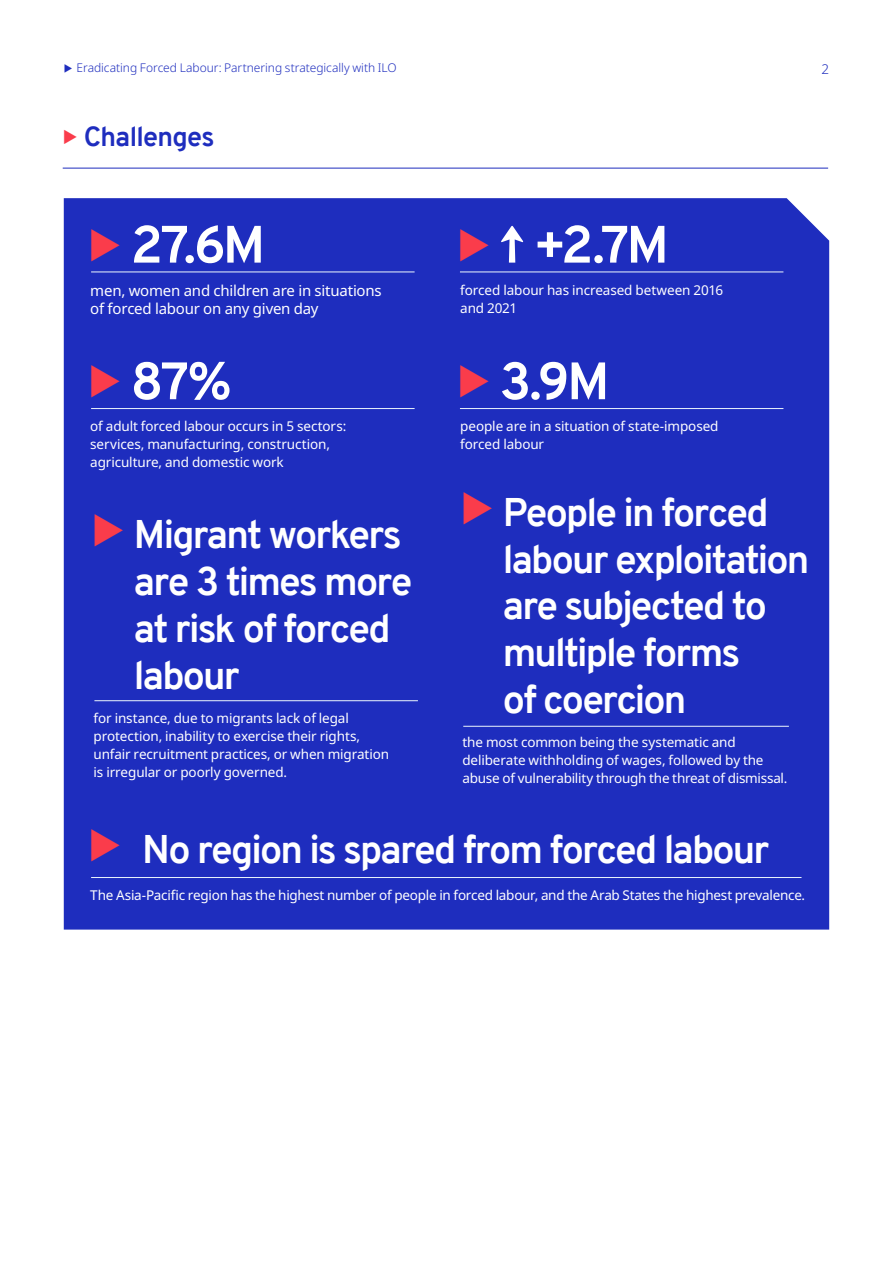
<style>
.page{position:relative;width:893px;height:1263px;background:#fff}
.page>*{position:absolute;margin:0;border:0;box-sizing:border-box;transform-origin:0 0}
.t1{font:700 52.5px "Overpass";letter-spacing:-.05em;color:#fff}
.t2{font:700 39px/46.8px "Overpass";letter-spacing:-.045em;color:#fff}
.t3{font:700 27px "Overpass";letter-spacing:-.025em;color:#1e2dbe}
.t4{font:15px/18px "Noto Sans";letter-spacing:-.015em;color:#fff}
.t5{font:13.5px/18px "Noto Sans";letter-spacing:-.01em;color:#fff}
.t6{font:300 13.5px "Noto Sans";color:#1e2dbe}
.t7{font:300 12px "Noto Sans";letter-spacing:-.005em;color:#1e2dbe}
</style>
<div class="page">
<hr style="left:63px;top:168px;width:765px;height:1px;background:#1e2dbe">
<div style="left:64px;top:198px;width:765px;height:731px;background:#1e2dbe"></div>
<hr style="left:91px;top:272px;width:324px;height:1px;background:#ebf5fd">
<hr style="left:91px;top:408px;width:324px;height:1px;background:#ebf5fd">
<hr style="left:463px;top:726px;width:326px;height:1px;background:#ebf5fd">
<hr style="left:94px;top:700px;width:324px;height:1px;background:#ebf5fd">
<hr style="left:91px;top:877px;width:710px;height:1px;background:#ebf5fd">
<hr style="left:460px;top:272px;width:323px;height:1px;background:#ebf5fd">
<hr style="left:460px;top:408px;width:323px;height:1px;background:#ebf5fd">
<svg style="left:91px;top:228px;width:29px;height:33px"></svg>
<svg style="left:91px;top:365px;width:29px;height:33px"></svg>
<svg style="left:464px;top:491px;width:28px;height:33px"></svg>
<svg style="left:95px;top:513px;width:28px;height:33px"></svg>
<svg style="left:91px;top:829px;width:29px;height:33px"></svg>
<svg style="left:460px;top:228px;width:28px;height:33px"></svg>
<svg style="left:460px;top:365px;width:28px;height:33px"></svg>
<p class="t7" style="left:77px;top:60px;width:322px">Eradicating Forced Labour: Partnering strategically with ILO</p>
<h3 class="t3" style="left:84px;top:118px;width:132px">Challenges</h3>
<p class="t6" style="left:821px;top:59px;width:9px">2</p>
<h1 class="t1" style="left:131px;top:207px;width:136px">27.6M</h1>
<p class="t4" style="left:90px;top:281px;width:293px">men, women and children are in situations of forced labour on any given day</p>
<h1 class="t1" style="left:131px;top:343px;width:103px">87%</h1>
<p class="t5" style="left:90px;top:417px;width:258px">of adult forced labour occurs in 5 sectors: services, manufacturing, construction, agriculture, and domestic work</p>
<h2 class="t2" style="left:134px;top:511px;width:280px">Migrant workers are 3 times more at risk of forced labour</h2>
<p class="t5" style="left:94px;top:710px;width:297px">for instance, due to migrants lack of legal protection, inability to exercise their rights, unfair recruitment practices, or when migration is irregular or poorly governed.</p>
<h1 class="t1" style="left:499px;top:207px;width:171px">↑ +2.7M</h1>
<p class="t5" style="left:460px;top:281px;width:264px">forced labour has increased between 2016 and 2021</p>
<h1 class="t1" style="left:499px;top:343px;width:112px">3.9M</h1>
<p class="t5" style="left:460px;top:417px;width:260px">people are in a situation of state-imposed forced labour</p>
<h2 class="t2" style="left:503px;top:489px;width:308px">People in forced labour exploitation are subjected to multiple forms<br>of coercion</h2>
<p class="t5" style="left:462px;top:733px;width:327px">the most common being the systematic and deliberate withholding of wages, followed by the abuse of vulnerability through the threat of dismissal.</p>
<h2 class="t2" style="left:142px;top:826px;width:629px">No region is spared from forced labour</h2>
<p class="t5" style="left:90px;top:886px;width:716px">The Asia-Pacific region has the highest number of people in forced labour, and the Arab States the highest prevalence.</p>
</div>
